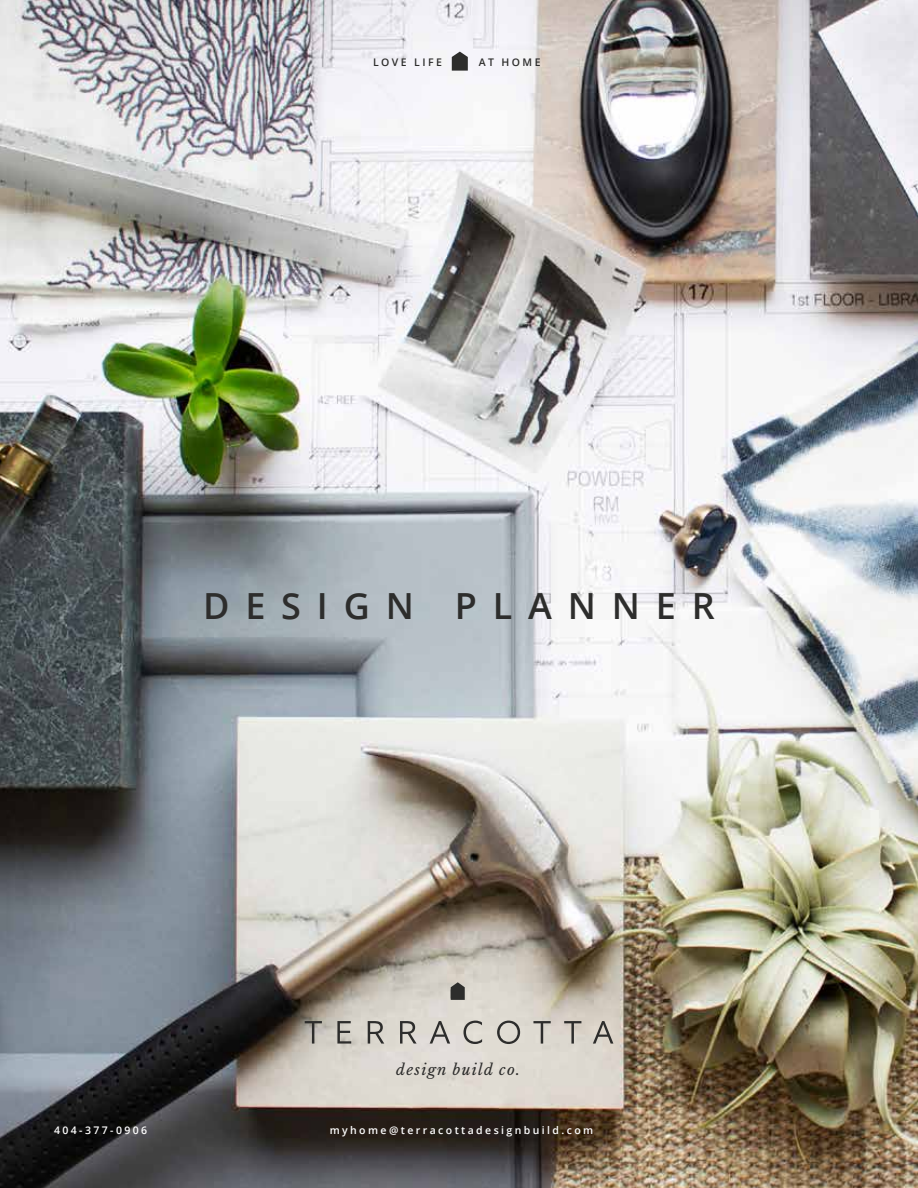
<style>
.page{position:relative;width:918px;height:1188px;background:#fff}
.page>*{position:absolute;margin:0;border:0;box-sizing:border-box;transform-origin:0 0}
.t1{font:600 36px "Open Sans";letter-spacing:.44em;color:#2d2d2c}
.t2{font:italic 15px "Libre Baskerville";letter-spacing:.08em;color:#2d2d2c}
.t3{font:600 10.5px "Open Sans";letter-spacing:.23em;color:#fff}
.t4{font:600 10.5px "Open Sans";letter-spacing:.23em;color:#2d2d2c}
</style>
<div class="page">
<img style="left:0;top:0;width:918px;height:1188px">
<svg style="left:451px;top:982px;width:14px;height:18px"></svg>
<svg style="left:305px;top:1021px;width:17px;height:23px"></svg>
<svg style="left:337px;top:1021px;width:14px;height:23px"></svg>
<svg style="left:368px;top:1021px;width:16px;height:23px"></svg>
<svg style="left:400px;top:1021px;width:17px;height:23px"></svg>
<svg style="left:430px;top:1021px;width:20px;height:23px"></svg>
<svg style="left:464px;top:1021px;width:18px;height:23px"></svg>
<svg style="left:497px;top:1021px;width:23px;height:23px"></svg>
<svg style="left:533px;top:1021px;width:18px;height:23px"></svg>
<svg style="left:564px;top:1021px;width:17px;height:23px"></svg>
<svg style="left:593px;top:1021px;width:20px;height:23px"></svg>
<svg style="left:452px;top:52px;width:16px;height:19px"></svg>
<p class="t4" style="left:373px;top:55px;width:70px">LOVE LIFE</p>
<p class="t4" style="left:479px;top:55px;width:63px">AT HOME</p>
<h1 class="t1" style="left:203px;top:581px;width:513px">DESIGN PLANNER</h1>
<h2 class="t2" style="left:396px;top:1060px;width:125px">design build co.</h2>
<p class="t3" style="left:54px;top:1123px;width:95px">404-377-0906</p>
<p class="t3" style="left:330px;top:1123px;width:265px">myhome@terracottadesignbuild.com</p>
</div>
